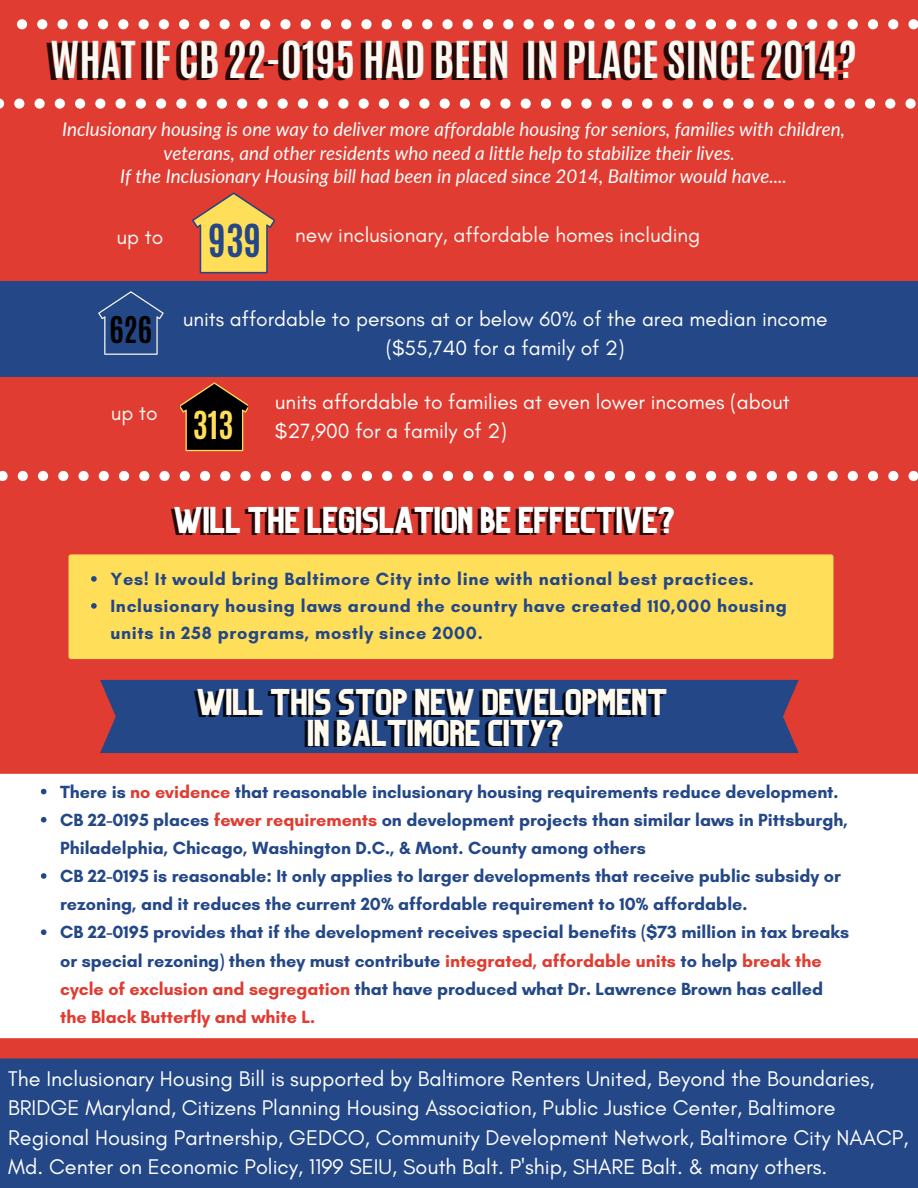
<style>
.page{position:relative;width:918px;height:1188px;background:#e03c31}
.page>*{position:absolute;margin:0;border:0;box-sizing:border-box;transform-origin:0 0}
.t1{font:700 42.45px "Antonio";color:#fbf9f3}
.t2{font:700 37.95px "Antonio";color:#234787}
.t3{font:34.5px/30.3px "Organic";color:#fffaef;text-align:center}
.t4{font:34.5px "Organic";color:#fff}
.t5{font:700 32.1px "Antonio";color:#ffde59}
.t6{font:700 30.75px "Antonio";color:#000}
.t7{font:21.6px/29.2px "Glacial Indifference";color:#fff}
.t8{font:21px/29.2px "Glacial Indifference";color:#fff;text-align:center}
.t9{font:21px "Glacial Indifference";color:#fbf9f3}
.t10{font:italic 18.9px/23.7px "Lato";color:#fff;text-align:center}
.t11{font:700 18px/28.2px "Glacial Indifference";color:#234787}
.t12{font:700 18px/27px "Glacial Indifference";letter-spacing:.04em;color:#234787}
.s1{color:#e03c31}
</style>
<div class="page">
<div style="left:100px;top:680px;width:699px;height:73px;background:#234787"></div>
<div style="left:0;top:774px;width:918px;height:264px;background:#fff"></div>
<svg style="left:41px;top:789px;width:6px;height:5px"></svg>
<svg style="left:41px;top:817px;width:6px;height:6px"></svg>
<svg style="left:41px;top:873px;width:6px;height:6px"></svg>
<svg style="left:41px;top:929px;width:6px;height:6px"></svg>
<svg style="left:17px;top:19px;width:901px;height:10px"></svg>
<div style="left:0;top:1059px;width:918px;height:129px;background:#234787"></div>
<div style="left:0;top:282px;width:918px;height:95px;background:#234787"></div>
<svg style="left:193px;top:192px;width:82px;height:81px"></svg>
<svg style="left:99px;top:291px;width:64px;height:64px"></svg>
<svg style="left:181px;top:382px;width:67px;height:69px"></svg>
<svg style="left:0;top:471px;width:918px;height:10px"></svg>
<div style="left:69px;top:554px;width:765px;height:105px;background:#ffde59;border-radius:2px"></div>
<svg style="left:91px;top:576px;width:6px;height:6px"></svg>
<svg style="left:91px;top:603px;width:6px;height:6px"></svg>
<svg style="left:0;top:99px;width:916px;height:10px"></svg>
<h1 class="t1" style="left:51px;top:29px;width:807px">WHAT IF CB 22-0195 HAD BEEN IN PLACE SINCE 2014?</h1>
<p class="t10" style="left:62px;top:117px;width:785px">Inclusionary housing is one way to deliver more affordable housing for seniors, families with children, veterans, and other residents who need a little help to stabilize their lives.<br>If the Inclusionary Housing bill had been in placed since 2014, Baltimor would have....</p>
<p class="t9" style="left:117px;top:224px;width:48px">up to</p>
<h3 class="t6" style="left:109px;top:308px;width:44px">626</h3>
<p class="t9" style="left:111px;top:400px;width:48px">up to</p>
<h2 class="t2" style="left:209px;top:214px;width:54px">939</h2>
<p class="t9" style="left:295px;top:222px;width:407px">new inclusionary, affordable homes including</p>
<p class="t8" style="left:183px;top:304px;width:646px">units affordable to persons at or below 60% of the area median income ($55,740 for a family of 2)</p>
<p class="t8" style="left:275px;top:387px;width:516px;text-align:left">units affordable to families at even lower incomes (about $27,900 for a family of 2)</p>
<h3 class="t5" style="left:193px;top:402px;width:42px">313</h3>
<h3 class="t4" style="left:175px;top:508px;width:503px">WILL THE LEGISLATION BE EFFECTIVE?</h3>
<p class="t12" style="left:110px;top:565px;width:678px">Yes! It would bring Baltimore City into line with national best practices.<br>Inclusionary housing laws around the country have created 110,000 housing units in 258 programs, mostly since 2000.</p>
<h3 class="t3" style="left:197px;top:692px;width:472px">WILL THIS STOP NEW DEVELOPMENT<br>IN BALTIMORE CITY?</h3>
<p class="t11" style="left:60px;top:777px;width:790px">There is <span class="s1">no evidence</span> that reasonable inclusionary housing requirements reduce development.<br>CB 22-0195 places <span class="s1">fewer requirements</span> on development projects than similar laws in Pittsburgh, Philadelphia, Chicago, Washington D.C., &amp; Mont. County among others<br>CB 22-0195 is reasonable: It only applies to larger developments that receive public subsidy or rezoning, and it reduces the current 20% affordable requirement to 10% affordable.<br>CB 22-0195 provides that if the development receives special benefits ($73 million in tax breaks or special rezoning) then they must contribute <span class="s1">integrated, affordable units</span> to help <span class="s1">break the cycle of exclusion and segregation</span> that have produced what Dr. Lawrence Brown has called <span class="s1">the Black Butterfly and white L.</span></p>
<p class="t7" style="left:8px;top:1064px;width:902px">The Inclusionary Housing Bill is supported by Baltimore Renters United, Beyond the Boundaries, BRIDGE Maryland, Citizens Planning Housing Association, Public Justice Center, Baltimore Regional Housing Partnership, GEDCO, Community Development Network, Baltimore City NAACP, Md. Center on Economic Policy, 1199 SEIU, South Balt. P'ship, SHARE Balt. &amp; many others.</p>
</div>
